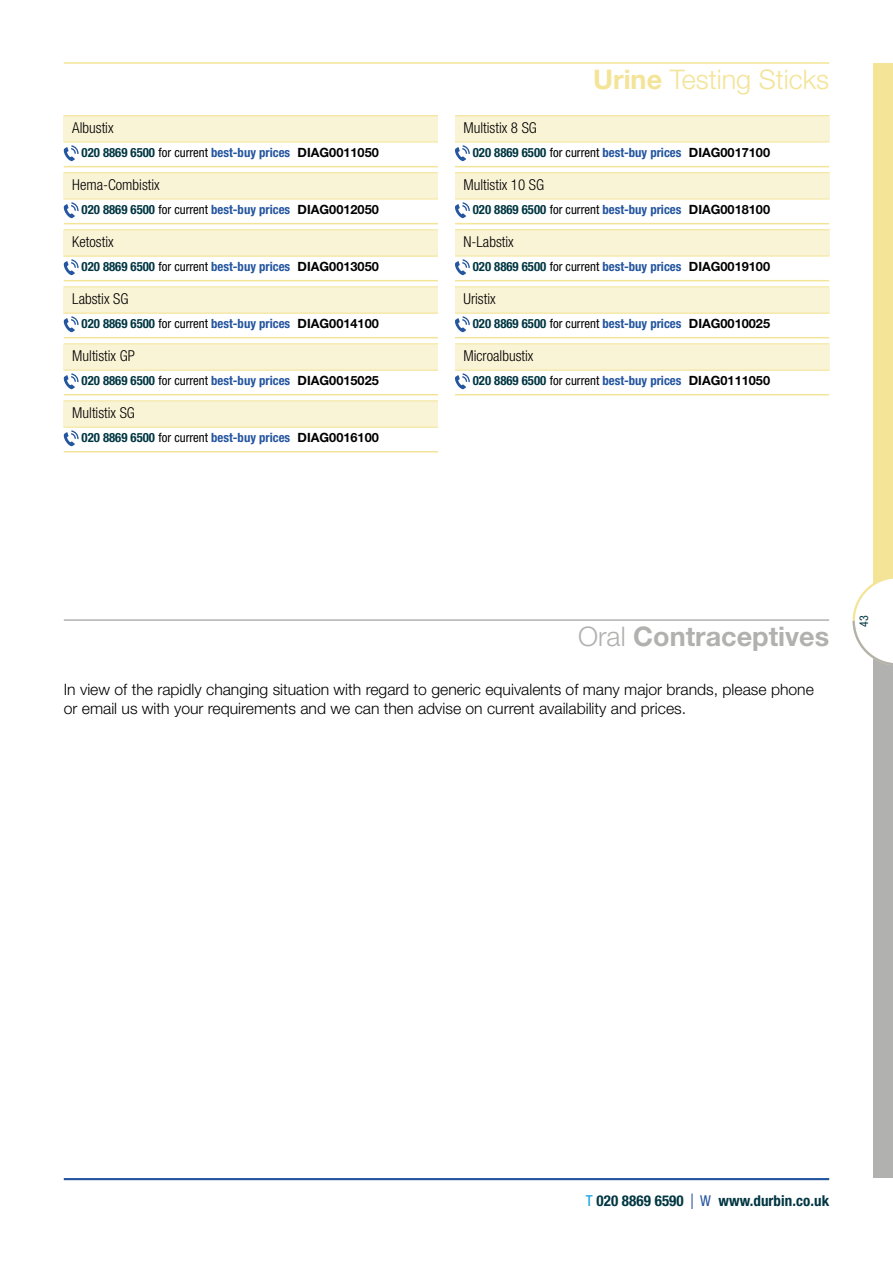
<style>
.page{position:relative;width:893px;height:1263px;background:#fff}
.page>*{position:absolute;margin:0;border:0;box-sizing:border-box;transform-origin:0 0}
.t1{font:300 27px "Helvetica Neue";color:#f3e497}
.t2{font:700 27px "Helvetica Neue";color:#b1b1b0}
.Product_Codes{font:300 15.75px/18.8px "Helvetica Neue";color:#000}
.Product_Tiles{font:300 condensed 15px "Helvetica Neue";color:#000}
.t3{font:700 condensed 15px "Helvetica Neue";letter-spacing:.005em;color:#003642}
.Main_Product_Text_St{font:700 condensed 12.75px "Helvetica Neue";color:#24559f}
.t4{font:condensed 12px "Helvetica Neue";color:#003642}
.s1{color:#003642}
.s2{font-weight:400;color:#000}
.s3{font-stretch:normal;color:#000}
.s4{font-weight:700}
.s5{font-weight:300}
.s6{font-weight:400;color:#009de0}
.s7{color:#24559f}
.s8{font-weight:400;color:#24559f}
</style>
<div class="page">
<div style="left:874px;top:64px;width:19px;height:1114px;background:#f3e497"></div>
<div style="left:874px;top:621px;width:19px;height:557px;background:#b1b1b0"></div>
<svg style="left:852px;top:576px;width:41px;height:91px"></svg>
<div style="left:64px;top:116px;width:374px;height:26px;background:#faf4d7"></div>
<div style="left:64px;top:173px;width:374px;height:26px;background:#faf4d7"></div>
<div style="left:64px;top:230px;width:374px;height:26px;background:#faf4d7"></div>
<div style="left:64px;top:287px;width:374px;height:26px;background:#faf4d7"></div>
<div style="left:64px;top:344px;width:374px;height:26px;background:#faf4d7"></div>
<div style="left:64px;top:401px;width:374px;height:26px;background:#faf4d7"></div>
<div style="left:455px;top:116px;width:374px;height:26px;background:#faf4d7"></div>
<div style="left:455px;top:173px;width:374px;height:26px;background:#faf4d7"></div>
<div style="left:455px;top:230px;width:374px;height:26px;background:#faf4d7"></div>
<div style="left:455px;top:287px;width:374px;height:26px;background:#faf4d7"></div>
<div style="left:455px;top:344px;width:374px;height:26px;background:#faf4d7"></div>
<hr style="left:64px;top:115px;width:374px;height:1px;background:#f3e497">
<hr style="left:64px;top:142px;width:374px;height:1px;background:#f3e497">
<hr style="left:64px;top:166px;width:374px;height:1px;background:#f3e497">
<hr style="left:64px;top:172px;width:374px;height:1px;background:#f3e497">
<hr style="left:64px;top:199px;width:374px;height:1px;background:#f3e497">
<hr style="left:64px;top:223px;width:374px;height:1px;background:#f3e497">
<hr style="left:64px;top:229px;width:374px;height:1px;background:#f3e497">
<hr style="left:64px;top:256px;width:374px;height:1px;background:#f3e497">
<hr style="left:64px;top:280px;width:374px;height:1px;background:#f3e497">
<hr style="left:64px;top:286px;width:374px;height:1px;background:#f3e497">
<hr style="left:64px;top:313px;width:374px;height:1px;background:#f3e497">
<hr style="left:64px;top:337px;width:374px;height:1px;background:#f3e497">
<hr style="left:64px;top:343px;width:374px;height:1px;background:#f3e497">
<hr style="left:64px;top:370px;width:374px;height:1px;background:#f3e497">
<hr style="left:64px;top:394px;width:374px;height:1px;background:#f3e497">
<hr style="left:64px;top:400px;width:374px;height:1px;background:#f3e497">
<hr style="left:64px;top:427px;width:374px;height:1px;background:#f3e497">
<hr style="left:64px;top:451px;width:374px;height:1px;background:#f3e497">
<svg style="left:64px;top:145px;width:15px;height:16px"></svg>
<svg style="left:64px;top:202px;width:15px;height:16px"></svg>
<svg style="left:64px;top:259px;width:15px;height:16px"></svg>
<svg style="left:64px;top:316px;width:15px;height:16px"></svg>
<svg style="left:64px;top:373px;width:15px;height:16px"></svg>
<svg style="left:64px;top:430px;width:15px;height:16px"></svg>
<hr style="left:455px;top:115px;width:374px;height:1px;background:#f3e497">
<hr style="left:455px;top:142px;width:374px;height:1px;background:#f3e497">
<hr style="left:455px;top:166px;width:374px;height:1px;background:#f3e497">
<hr style="left:455px;top:172px;width:374px;height:1px;background:#f3e497">
<hr style="left:455px;top:199px;width:374px;height:1px;background:#f3e497">
<hr style="left:455px;top:223px;width:374px;height:1px;background:#f3e497">
<hr style="left:455px;top:229px;width:374px;height:1px;background:#f3e497">
<hr style="left:455px;top:256px;width:374px;height:1px;background:#f3e497">
<hr style="left:455px;top:280px;width:374px;height:1px;background:#f3e497">
<hr style="left:455px;top:286px;width:374px;height:1px;background:#f3e497">
<hr style="left:455px;top:313px;width:374px;height:1px;background:#f3e497">
<hr style="left:455px;top:337px;width:374px;height:1px;background:#f3e497">
<hr style="left:455px;top:343px;width:374px;height:1px;background:#f3e497">
<hr style="left:455px;top:370px;width:374px;height:1px;background:#f3e497">
<hr style="left:455px;top:394px;width:374px;height:1px;background:#f3e497">
<svg style="left:455px;top:145px;width:15px;height:16px"></svg>
<svg style="left:455px;top:202px;width:15px;height:16px"></svg>
<svg style="left:455px;top:259px;width:15px;height:16px"></svg>
<svg style="left:455px;top:316px;width:15px;height:16px"></svg>
<svg style="left:455px;top:373px;width:15px;height:16px"></svg>
<hr style="left:64px;top:62px;width:765px;height:2px;background:#f3e497">
<hr style="left:64px;top:1178px;width:765px;height:2px;background:#24559f">
<hr style="left:64px;top:619px;width:765px;height:2px;background:#b1b1b0">
<p class="Product_Tiles" style="left:72px;top:119px;width:43px">Albustix</p>
<p class="Main_Product_Text_St" style="left:82px;top:145px;width:299px"><span class="s1">020 8869 6500</span> <span class="s2">for current</span> best-buy prices <span class="s3">DIAG0011050</span></p>
<p class="Product_Tiles" style="left:72px;top:176px;width:89px">Hema-Combistix</p>
<p class="Main_Product_Text_St" style="left:82px;top:202px;width:299px"><span class="s1">020 8869 6500</span> <span class="s2">for current</span> best-buy prices <span class="s3">DIAG0012050</span></p>
<p class="Product_Tiles" style="left:72px;top:233px;width:43px">Ketostix</p>
<p class="Main_Product_Text_St" style="left:82px;top:259px;width:299px"><span class="s1">020 8869 6500</span> <span class="s2">for current</span> best-buy prices <span class="s3">DIAG0013050</span></p>
<p class="Product_Tiles" style="left:72px;top:290px;width:58px">Labstix SG</p>
<p class="Main_Product_Text_St" style="left:82px;top:316px;width:299px"><span class="s1">020 8869 6500</span> <span class="s2">for current</span> best-buy prices <span class="s3">DIAG0014100</span></p>
<p class="Product_Tiles" style="left:72px;top:347px;width:64px">Multistix GP</p>
<p class="Main_Product_Text_St" style="left:82px;top:373px;width:299px"><span class="s1">020 8869 6500</span> <span class="s2">for current</span> best-buy prices <span class="s3">DIAG0015025</span></p>
<p class="Product_Tiles" style="left:72px;top:404px;width:64px">Multistix SG</p>
<p class="Main_Product_Text_St" style="left:82px;top:430px;width:299px"><span class="s1">020 8869 6500</span> <span class="s2">for current</span> best-buy prices <span class="s3">DIAG0016100</span></p>
<h1 class="t1" style="left:593px;top:63px;width:238px"><span class="s4">Urine</span> Testing Sticks</h1>
<p class="Product_Tiles" style="left:463px;top:119px;width:75px">Multistix 8 SG</p>
<p class="Main_Product_Text_St" style="left:473px;top:145px;width:299px"><span class="s1">020 8869 6500</span> <span class="s2">for current</span> best-buy prices <span class="s3">DIAG0017100</span></p>
<p class="Product_Tiles" style="left:463px;top:176px;width:82px">Multistix 10 SG</p>
<p class="Main_Product_Text_St" style="left:473px;top:202px;width:299px"><span class="s1">020 8869 6500</span> <span class="s2">for current</span> best-buy prices <span class="s3">DIAG0018100</span></p>
<p class="Product_Tiles" style="left:463px;top:233px;width:52px">N-Labstix</p>
<p class="Main_Product_Text_St" style="left:473px;top:259px;width:299px"><span class="s1">020 8869 6500</span> <span class="s2">for current</span> best-buy prices <span class="s3">DIAG0019100</span></p>
<p class="Product_Tiles" style="left:463px;top:290px;width:34px">Uristix</p>
<p class="Main_Product_Text_St" style="left:473px;top:316px;width:299px"><span class="s1">020 8869 6500</span> <span class="s2">for current</span> best-buy prices <span class="s3">DIAG0010025</span></p>
<p class="Product_Tiles" style="left:463px;top:347px;width:71px">Microalbustix</p>
<p class="Main_Product_Text_St" style="left:473px;top:373px;width:299px"><span class="s1">020 8869 6500</span> <span class="s2">for current</span> best-buy prices <span class="s3">DIAG0111050</span></p>
<p class="t2" style="left:578px;top:620px;width:253px"><span class="s5">Oral</span> Contraceptives</p>
<p class="Product_Codes" style="left:64px;top:680px;width:752px">In view of the rapidly changing situation with regard to generic equivalents of many major brands, please phone or email us with your requirements and we can then advise on current availability and prices.</p>
<p class="t4" style="left:857px;top:627px;width:13px;rotate:-90deg">43</p>
<p class="t3" style="left:586px;top:1191px;width:245px"><span class="s6">T</span> 020 8869 6590 <span class="s7">❘</span> <span class="s8">W</span> www.durbin.co.uk</p>
</div>
